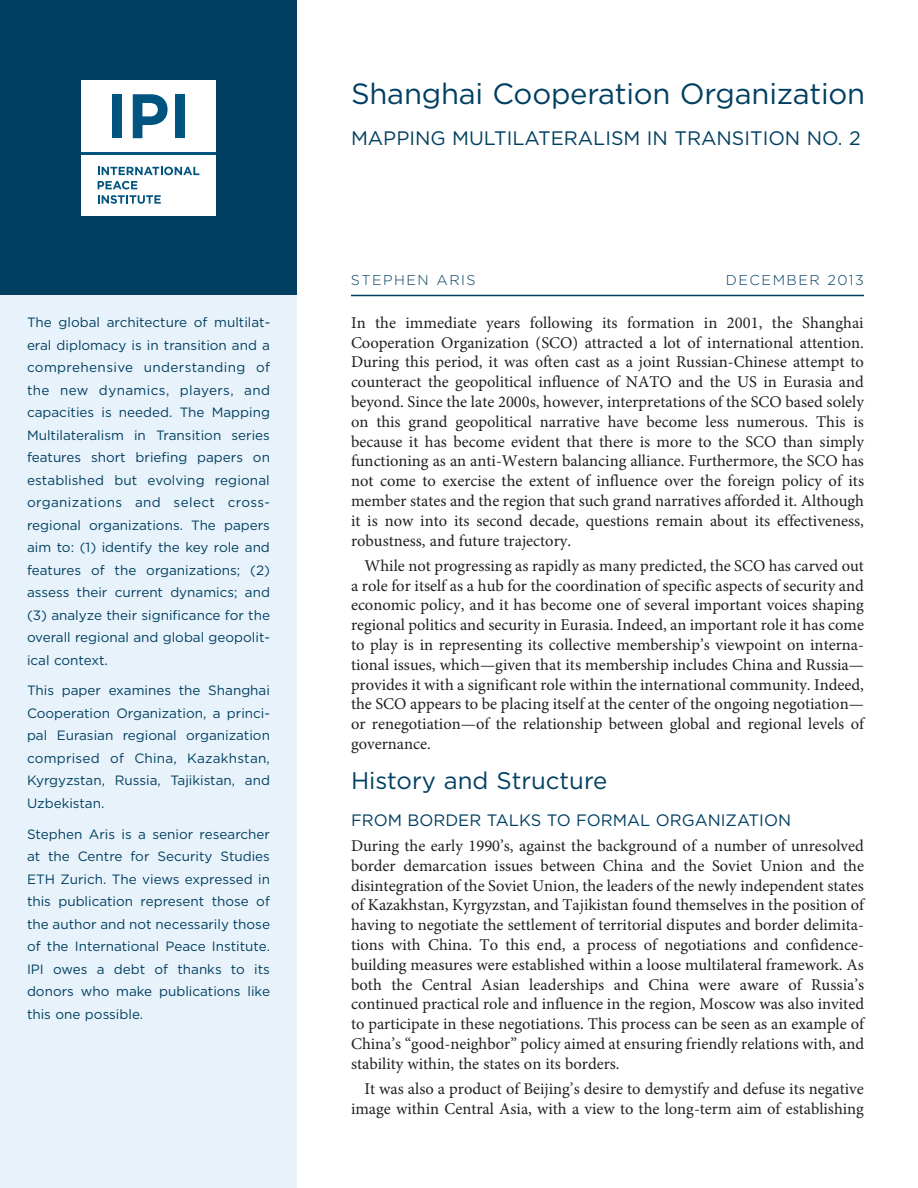
<style>
.page{position:relative;width:918px;height:1188px;background:#fff}
.page>*{position:absolute;margin:0;border:0;box-sizing:border-box;transform-origin:0 0}
.t1{font:29.25px "Gotham";letter-spacing:-.005em;color:#003f61}
.t2{font:24px "Gotham";color:#003f61}
.t3{font:19.5px "Gotham";color:#003f61}
.t4{font:16.5px/19.8px "Minion Pro";color:#231f20;text-align:justify}
.t5{font:16.5px "Gotham";color:#003f61}
.t6{font:300 14.25px "Gotham";letter-spacing:.105em;color:#003f61}
.t7{font:13.5px/22.5px "Gotham";color:#003f61;text-align:justify}
</style>
<div class="page">
<div style="left:0;top:296px;width:297px;height:892px;background:#e8f2fa"></div>
<div style="left:0;top:0;width:297px;height:296px;background:#003f61"></div>
<div style="left:81px;top:155px;width:135px;height:60px;background:#fff"></div>
<svg style="left:98px;top:167px;width:101px;height:8px"></svg>
<svg style="left:98px;top:181px;width:39px;height:8px"></svg>
<svg style="left:98px;top:195px;width:63px;height:9px"></svg>
<div style="left:81px;top:80px;width:135px;height:72px;background:#fff"></div>
<div style="left:112px;top:94px;width:10px;height:44px;background:#005480"></div>
<svg style="left:133px;top:94px;width:35px;height:44px"></svg>
<div style="left:175px;top:94px;width:10px;height:44px;background:#005480"></div>
<hr style="left:81px;top:152px;width:135px;height:3px;background:#005480">
<hr style="left:351px;top:295px;width:513px;height:1px;background:#003f61">
<p class="t7" style="left:27px;top:311px;width:245px">The global architecture of multilat&shy;eral diplomacy is in transition and a comprehensive understanding of the new dynamics, players, and capacities is needed. The Mapping Multilateralism in Transition series features short briefing papers on established but evolving regional organizations and select cross&shy;regional organizations. The papers aim to: (1) identify the key role and features of the organizations; (2) assess their current dynamics; and (3) analyze their significance for the overall regional and global geopolit&shy;ical context.</p>
<p class="t7" style="left:27px;top:680px;width:245px">This paper examines the Shanghai Cooperation Organization, a princi - pal Eurasian regional organization comprised of China, Kazakhstan, Kyrgyzstan, Russia, Tajikistan, and Uzbekistan.</p>
<p class="t7" style="left:27px;top:823px;width:245px">Stephen Aris is a senior researcher at the Centre for Security Studies ETH Zurich. The views expressed in this publication represent those of the author and not necessarily those of the International Peace Institute.<br>IPI owes a debt of thanks to its donors who make publications like this one possible.</p>
<h1 class="t1" style="left:351px;top:77px;width:516px">Shanghai Cooperation Organization</h1>
<p class="t3" style="left:351px;top:127px;width:511px">MAPPING MULTILATERALISM IN TRANSITION NO. 2</p>
<p class="t6" style="left:351px;top:272px;width:126px">STEPHEN ARIS</p>
<p class="t6" style="left:726px;top:272px;width:140px">DECEMBER 2013</p>
<p class="t4" style="left:351px;top:314px;width:515px">In the immediate years following its formation in 2001, the Shanghai Cooperation Organization (SCO) attracted a lot of international attention.<br>During this period, it was often cast as a joint Russian-Chinese attempt to counteract the geopolitical influence of NATO and the US in Eurasia and beyond. Since the late 2000s, however, interpretations of the SCO based solely on this grand geopolitical narrative have become less numerous. This is because it has become evident that there is more to the SCO than simply functioning as an anti-Western balancing alliance. Furthermore, the SCO has not come to exercise the extent of influence over the foreign policy of its member states and the region that such grand narratives afforded it. Although it is now into its second decade, questions remain about its effectiveness, robustness, and future trajectory.</p>
<p class="t4" style="left:351px;top:557px;width:515px;text-indent:13px">While not progressing as rapidly as many predicted, the SCO has carved out a role for itself as a hub for the coordination of specific aspects of security and economic policy, and it has become one of several important voices shaping regional politics and security in Eurasia. Indeed, an important role it has come to play is in representing its collective membership’s viewpoint on interna&shy;tional issues, which—given that its membership includes China and Russia— provides it with a significant role within the international community. Indeed, the SCO appears to be placing itself at the center of the ongoing negotiation— or renegotiation—of the relationship between global and regional levels of governance.</p>
<h2 class="t2" style="left:351px;top:767px;width:258px">History and Structure</h2>
<p class="t5" style="left:351px;top:810px;width:442px">FROM BORDER TALKS TO FORMAL ORGANIZATION</p>
<p class="t4" style="left:351px;top:837px;width:515px">During the early 1990’s, against the background of a number of unresolved border demarcation issues between China and the Soviet Union and the disintegration of the Soviet Union, the leaders of the newly independent states of Kazakhstan, Kyrgyzstan, and Tajikistan found themselves in the position of having to negotiate the settlement of territorial disputes and border delimita&shy;tions with China. To this end, a process of negotiations and confidence&shy;building measures were established within a loose multilateral framework. As both the Central Asian leaderships and China were aware of Russia’s continued practical role and influence in the region, Moscow was also invited to participate in these negotiations. This process can be seen as an example of China’s “good-neighbor” policy aimed at ensuring friendly relations with, and stability within, the states on its borders.</p>
<p class="t4" style="left:351px;top:1080px;width:514px;text-align:right">It was also a product of Beijing’s desire to demystify and defuse its negative image within Central Asia, with a view to the long-term aim of establishing</p>
</div>
